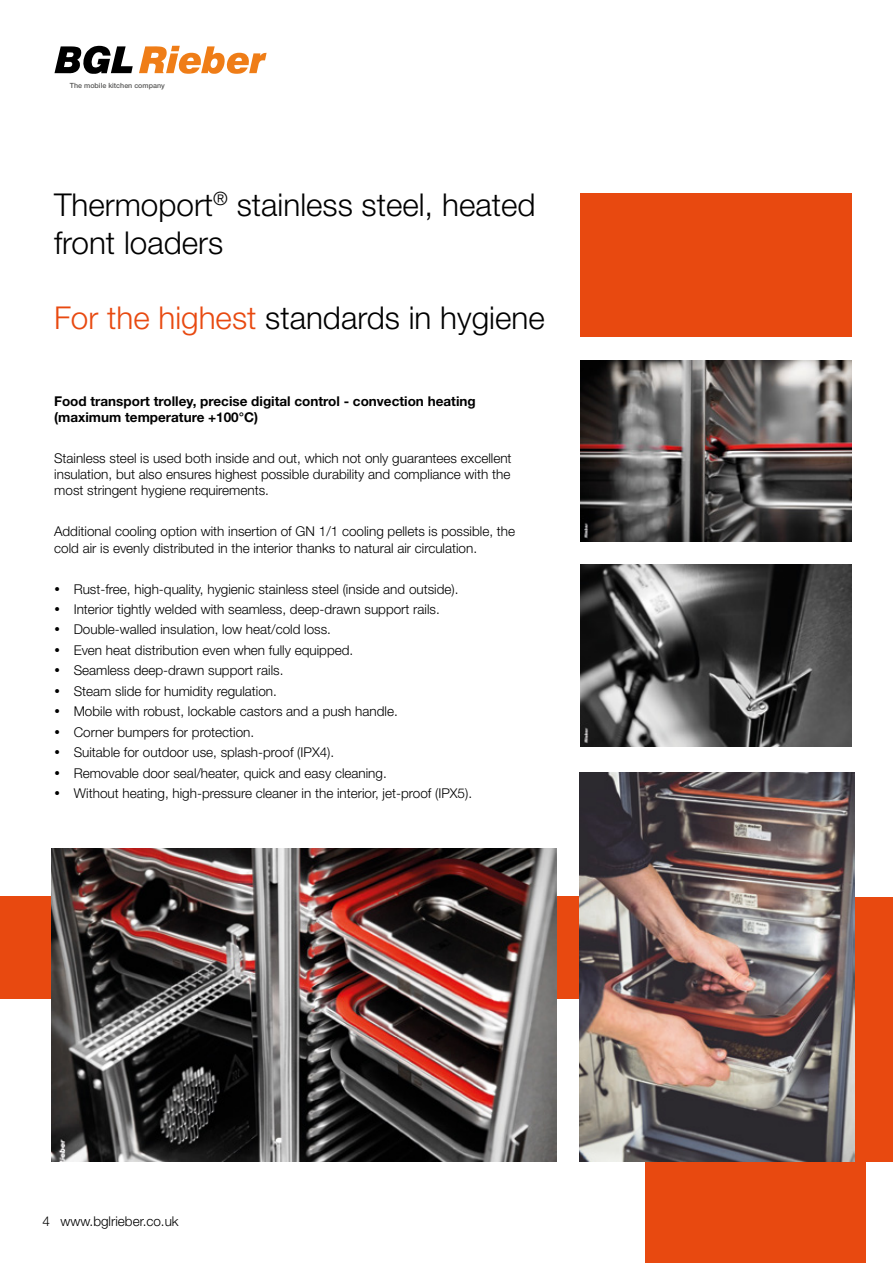
<style>
.page{position:relative;width:893px;height:1263px;background:#fff}
.page>*{position:absolute;margin:0;border:0;box-sizing:border-box;transform-origin:0 0}
.t1{font:300 31.5px/37.8px "Helvetica Neue LT Std";color:#000}
.t2{font:300 13.5px/16.2px "Helvetica Neue LT Std";color:#000;text-align:justify}
.t3{font:700 13.5px/16.2px "Helvetica Neue LT Std";color:#000}
.t4{font:500 7.2px "Helvetica Neue LT Std";color:#575756}
.s1{color:#e84910}
</style>
<div class="page">
<svg style="left:139px;top:46px;width:128px;height:28px"></svg>
<svg style="left:54px;top:46px;width:79px;height:28px"></svg>
<div style="left:645px;top:1121px;width:220px;height:142px;background:#e84910"></div>
<div style="left:0;top:897px;width:682px;height:102px;background:#e84910"></div>
<div style="left:836px;top:897px;width:57px;height:265px;background:#e84910"></div>
<img style="left:580px;top:772px;width:274px;height:390px">
<img style="left:51px;top:848px;width:506px;height:314px">
<img style="left:581px;top:565px;width:271px;height:181px">
<img style="left:581px;top:360px;width:271px;height:182px">
<div style="left:581px;top:193px;width:271px;height:144px;background:#e84910"></div>
<p class="t4" style="left:70px;top:81px;width:96px">The mobile kitchen company</p>
<h1 class="t1" style="left:54px;top:185px;width:483px">Thermoport<sup>®</sup> stainless steel, heated front loaders</h1>
<h1 class="t1" style="left:54px;top:299px;width:492px"><span class="s1">For the highest</span> standards in hygiene</h1>
<p class="t3" style="left:54px;top:393px;width:423px">Food transport trolley, precise digital control - convection heating (maximum temperature +100°C)</p>
<p class="t2" style="left:54px;top:450px;width:459px">Stainless steel is used both inside and out, which not only guarantees excellent insulation, but also ensures highest possible durability and compliance with the most stringent hygiene requirements.</p>
<p class="t2" style="left:54px;top:523px;width:463px">Additional cooling option with insertion of GN 1/1 cooling pellets is possible, the cold air is evenly distributed in the interior thanks to natural air circulation.</p>
<p class="t2" style="left:54px;top:580px;width:406px">• Rust-free, high-quality, hygienic stainless steel (inside and outside).</p>
<p class="t2" style="left:54px;top:601px;width:387px">• Interior tightly welded with seamless, deep-drawn support rails.</p>
<p class="t2" style="left:54px;top:621px;width:278px">• Double-walled insulation, low heat/cold loss.</p>
<p class="t2" style="left:54px;top:642px;width:301px">• Even heat distribution even when fully equipped.</p>
<p class="t2" style="left:54px;top:662px;width:231px">• Seamless deep-drawn support rails.</p>
<p class="t2" style="left:54px;top:683px;width:224px">• Steam slide for humidity regulation.</p>
<p class="t2" style="left:54px;top:703px;width:345px">• Mobile with robust, lockable castors and a push handle.</p>
<p class="t2" style="left:54px;top:723px;width:202px">• Corner bumpers for protection.</p>
<p class="t2" style="left:54px;top:744px;width:282px">• Suitable for outdoor use, splash-proof (IPX4).</p>
<p class="t2" style="left:54px;top:764px;width:334px">• Removable door seal/heater, quick and easy cleaning.</p>
<p class="t2" style="left:54px;top:785px;width:420px">• Without heating, high-pressure cleaner in the interior, jet-proof (IPX5).</p>
<p class="t2" style="left:43px;top:1213px;width:138px">4 www.bglrieber.co.uk</p>
</div>
